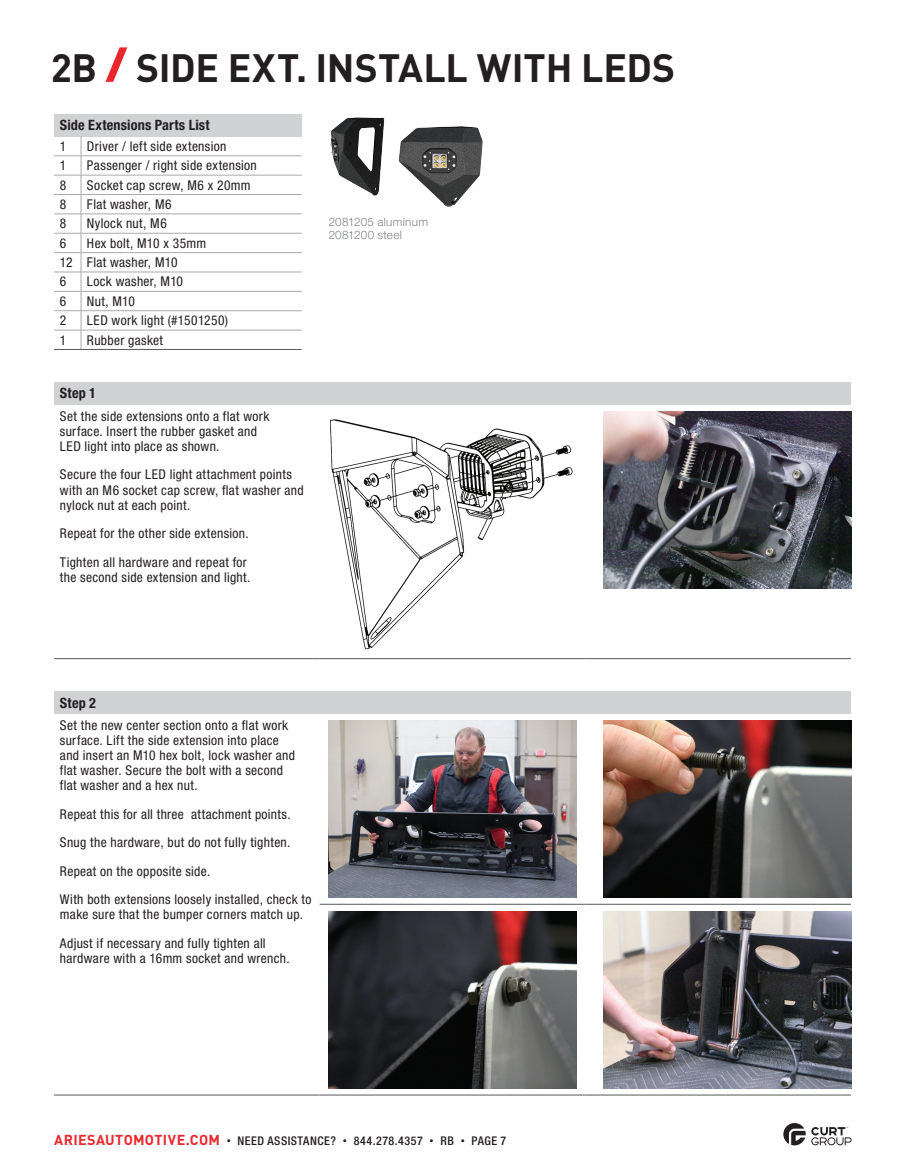
<style>
.page{position:relative;width:905px;height:1175px;background:#fff}
.page>*{position:absolute;margin:0;border:0;box-sizing:border-box;transform-origin:0 0}
.t1{font:700 39px "DINOT";letter-spacing:-.005em;color:#231f20}
.t2{font:700 condensed 14.25px "Helvetica Neue LT Std";letter-spacing:.01em;color:#231f20}
.t3{font:condensed 13.5px/15px "Helvetica Neue LT Std";letter-spacing:.025em;color:#231f20}
.t4{font:500 condensed 12px "Helvetica Neue LT Std";letter-spacing:.04em;color:#231f20}
.t5{font:300 11.7px/13px "Helvetica Neue LT Std";letter-spacing:.025em;color:#808285}
.s1{font-weight:900;font-size:40.95px;color:#e9282d}
.s2{font-family:"DINOT";font-weight:700;font-stretch:normal;font-size:14.25px;color:#e9282d}
.s3{font-family:"DINOT";font-weight:400;font-stretch:normal;font-size:9px}
</style>
<div class="page">
<svg style="left:783px;top:1123px;width:68px;height:22px"></svg>
<div style="left:54px;top:114px;width:248px;height:22px;background:#d1d2d4"></div>
<hr style="left:81px;top:155px;width:221px;height:1px;background:#a8a9ad">
<hr style="left:81px;top:175px;width:221px;height:1px;background:#a8a9ad">
<hr style="left:81px;top:194px;width:221px;height:1px;background:#a8a9ad">
<hr style="left:81px;top:214px;width:221px;height:1px;background:#a8a9ad">
<hr style="left:81px;top:233px;width:221px;height:1px;background:#a8a9ad">
<hr style="left:81px;top:252px;width:221px;height:1px;background:#a8a9ad">
<hr style="left:81px;top:272px;width:221px;height:1px;background:#a8a9ad">
<hr style="left:81px;top:291px;width:221px;height:1px;background:#a8a9ad">
<hr style="left:81px;top:310px;width:221px;height:1px;background:#a8a9ad">
<hr style="left:81px;top:330px;width:221px;height:1px;background:#a8a9ad">
<svg style="left:54px;top:136px;width:28px;height:214px"></svg>
<hr style="left:81px;top:349px;width:221px;height:1px;background:#57585a">
<img style="left:330px;top:117px;width:153px;height:90px">
<div style="left:54px;top:382px;width:796px;height:22px;background:#d1d2d4"></div>
<hr style="left:54px;top:658px;width:266px;height:1px;background:#57585a">
<hr style="left:320px;top:658px;width:265px;height:1px;background:#57585a">
<hr style="left:585px;top:658px;width:265px;height:1px;background:#57585a">
<img style="left:330px;top:419px;width:243px;height:231px">
<img style="left:603px;top:411px;width:248px;height:177px">
<div style="left:54px;top:691px;width:796px;height:22px;background:#d1d2d4"></div>
<hr style="left:320px;top:904px;width:265px;height:1px;background:#57585a">
<hr style="left:585px;top:904px;width:265px;height:1px;background:#57585a">
<hr style="left:320px;top:1094px;width:265px;height:1px;background:#57585a">
<hr style="left:585px;top:1094px;width:265px;height:1px;background:#57585a">
<hr style="left:54px;top:1094px;width:266px;height:1px;background:#57585a">
<img style="left:329px;top:720px;width:247px;height:177px">
<img style="left:603px;top:720px;width:248px;height:177px">
<img style="left:329px;top:911px;width:247px;height:177px">
<img style="left:603px;top:911px;width:248px;height:177px">
<h1 class="t1" style="left:51px;top:37px;width:626px">2B <span class="s1">/</span> SIDE EXT. INSTALL WITH LEDS</h1>
<p class="t2" style="left:60px;top:117px;width:151px">Side Extensions Parts List</p>
<p class="t3" style="left:60px;top:138px;width:8px">1</p>
<p class="t3" style="left:87px;top:138px;width:141px">Driver / left side extension</p>
<p class="t3" style="left:60px;top:158px;width:8px">1</p>
<p class="t3" style="left:87px;top:158px;width:171px">Passenger / right side extension</p>
<p class="t3" style="left:60px;top:177px;width:8px">8</p>
<p class="t3" style="left:87px;top:177px;width:165px">Socket cap screw, M6 x 20mm</p>
<p class="t3" style="left:60px;top:197px;width:8px">8</p>
<p class="t3" style="left:87px;top:197px;width:86px">Flat washer, M6</p>
<p class="t3" style="left:60px;top:216px;width:8px">8</p>
<p class="t3" style="left:87px;top:216px;width:81px">Nylock nut, M6</p>
<p class="t3" style="left:60px;top:235px;width:8px">6</p>
<p class="t5" style="left:328px;top:215px;width:101px">2081205 aluminum<br>2081200 steel</p>
<p class="t3" style="left:60px;top:233px;width:148px;line-height:19.4px;text-indent:27px">Hex bolt, M10 x 35mm<br>12 Flat washer, M10<br>6</p>
<p class="t3" style="left:87px;top:274px;width:98px">Lock washer, M10</p>
<p class="t3" style="left:60px;top:293px;width:8px">6</p>
<p class="t3" style="left:87px;top:293px;width:50px">Nut, M10</p>
<p class="t3" style="left:60px;top:313px;width:8px">2</p>
<p class="t3" style="left:87px;top:313px;width:143px">LED work light (#1501250)</p>
<p class="t3" style="left:60px;top:332px;width:8px">1</p>
<p class="t3" style="left:87px;top:332px;width:78px">Rubber gasket</p>
<p class="t2" style="left:60px;top:385px;width:38px">Step 1</p>
<p class="t3" style="left:60px;top:408px;width:211px">Set the side extensions onto a flat work surface. Insert the rubber gasket and<br>LED light into place as shown.</p>
<p class="t3" style="left:60px;top:467px;width:245px">Secure the four LED light attachment points with an M6 socket cap screw, flat washer and nylock nut at each point.</p>
<p class="t3" style="left:60px;top:519px;width:190px;line-height:28.5px">Repeat for the other side extension.<br>Tighten all hardware and repeat for</p>
<p class="t3" style="left:60px;top:569px;width:192px">the second side extension and light.</p>
<p class="t2" style="left:60px;top:694px;width:38px">Step 2</p>
<p class="t3" style="left:60px;top:717px;width:236px">Set the new center section onto a flat work surface. Lift the side extension into place and insert an M10 hex bolt, lock washer and flat washer. Secure the bolt with a second flat washer and a hex nut.</p>
<p class="t3" style="left:60px;top:799px;width:253px;line-height:28.5px">Repeat this for all three attachment points.<br>Snug the hardware, but do not fully tighten.<br>Repeat on the opposite side.<br>With both extensions loosely installed, check to</p>
<p class="t3" style="left:60px;top:900px;width:244px;line-height:28.5px">make sure that the bumper corners match up.<br>Adjust if necessary and fully tighten all</p>
<p class="t3" style="left:60px;top:950px;width:231px">hardware with a 16mm socket and wrench.</p>
<p class="t4" style="left:54px;top:1133px;width:453px"><span class="s2">ARIESAUTOMOTIVE.COM</span> <span class="s3">•</span> NEED ASSISTANCE? <span class="s3">•</span> 844.278.4357 <span class="s3">•</span> RB <span class="s3">•</span> PAGE 7</p>
</div>
